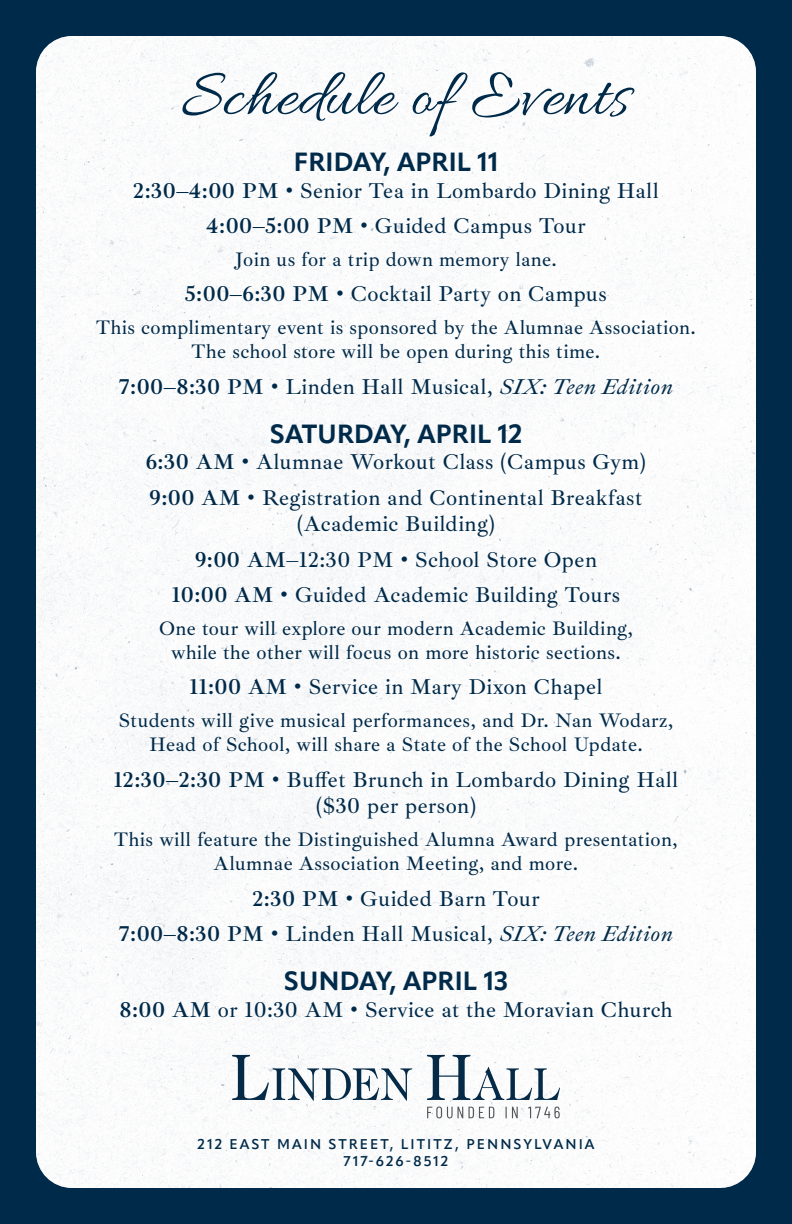
<style>
.page{position:relative;width:792px;height:1224px;background:#002a49}
.page>*{position:absolute;margin:0;border:0;box-sizing:border-box;transform-origin:0 0}
.t1{font:68px "Allura";letter-spacing:.01em;color:#002a49}
.t2{font:700 26px "Apparat";letter-spacing:.01em;color:#002a49}
.t3{font:500 22px/26.4px "Ibarra Real Nova";letter-spacing:.02em;color:#002a49;text-align:center}
.t4{font:500 20px/24px "Ibarra Real Nova";letter-spacing:.02em;color:#002a49;text-align:center}
.t5{font:600 14px "Apparat";letter-spacing:.15em;color:#002a49}
.s1{font-weight:600}
.s2{font-style:italic}
</style>
<div class="page">
<div style="left:36px;top:36px;width:720px;height:1152px;background:#fbfbfc"></div>
<svg style="left:232px;top:1055px;width:180px;height:46px;background:#c6ced5"></svg>
<svg style="left:427px;top:1055px;width:133px;height:45px"></svg>
<svg style="left:427px;top:1107px;width:67px;height:11px"></svg>
<svg style="left:506px;top:1107px;width:12px;height:11px"></svg>
<svg style="left:528px;top:1107px;width:32px;height:11px"></svg>
<p class="t1" style="left:182px;top:58px;width:449px">Schedule of Events</p>
<p class="t2" style="left:294px;top:146px;width:206px">FRIDAY, APRIL 11</p>
<p class="t3" style="left:133px;top:177px;width:527px"><span class="s1">2:30–4:00 PM</span> • Senior Tea in Lombardo Dining Hall</p>
<p class="t3" style="left:206px;top:213px;width:381px"><span class="s1">4:00–5:00 PM</span> • Guided Campus Tour</p>
<p class="t4" style="left:235px;top:248px;width:324px">Join us for a trip down memory lane.</p>
<p class="t3" style="left:185px;top:281px;width:423px"><span class="s1">5:00–6:30 PM</span> • Cocktail Party on Campus</p>
<p class="t4" style="left:96px;top:316px;width:601px">This complimentary event is sponsored by the Alumnae Association.<br>The school store will be open during this time.</p>
<p class="t3" style="left:119px;top:374px;width:556px"><span class="s1">7:00–8:30 PM</span> • Linden Hall Musical, <span class="s2">SIX: Teen Edition</span></p>
<p class="t2" style="left:270px;top:418px;width:254px">SATURDAY, APRIL 12</p>
<p class="t3" style="left:146px;top:449px;width:502px"><span class="s1">6:30 AM</span> • Alumnae Workout Class (Campus Gym)</p>
<p class="t3" style="left:150px;top:485px;width:494px"><span class="s1">9:00 AM</span> • Registration and Continental Breakfast (Academic Building)</p>
<p class="t3" style="left:195px;top:546px;width:403px"><span class="s1">9:00 AM</span>–12:30 PM • School Store Open</p>
<p class="t3" style="left:172px;top:582px;width:450px"><span class="s1">10:00 AM</span> • Guided Academic Building Tours</p>
<p class="t4" style="left:159px;top:617px;width:475px">One tour will explore our modern Academic Building, while the other will focus on more historic sections.</p>
<p class="t3" style="left:190px;top:674px;width:414px"><span class="s1">11:00 AM</span> • Service in Mary Dixon Chapel</p>
<p class="t4" style="left:119px;top:709px;width:556px">Students will give musical performances, and Dr. Nan Wodarz,<br>Head of School, will share a State of the School Update.</p>
<p class="t3" style="left:114px;top:767px;width:566px"><span class="s1">12:30–2:30 PM</span> • Buffet Brunch in Lombardo Dining Hall ($30 per person)</p>
<p class="t4" style="left:114px;top:828px;width:565px">This will feature the Distinguished Alumna Award presentation,<br>Alumnae Association Meeting, and more.</p>
<p class="t3" style="left:252px;top:885px;width:289px"><span class="s1">2:30 PM</span> • Guided Barn Tour</p>
<p class="t3" style="left:119px;top:921px;width:556px"><span class="s1">7:00–8:30 PM</span> • Linden Hall Musical, <span class="s2">SIX: Teen Edition</span></p>
<p class="t2" style="left:284px;top:965px;width:226px">SUNDAY, APRIL 13</p>
<p class="t3" style="left:119px;top:996px;width:555px"><span class="s1">8:00 AM</span> or 10:30 AM • Service at the Moravian Church</p>
<p class="t5" style="left:197px;top:1136px;width:399px">212 EAST MAIN STREET, LITITZ, PENNSYLVANIA</p>
<p class="t5" style="left:344px;top:1153px;width:106px">717-626-8512</p>
</div>
